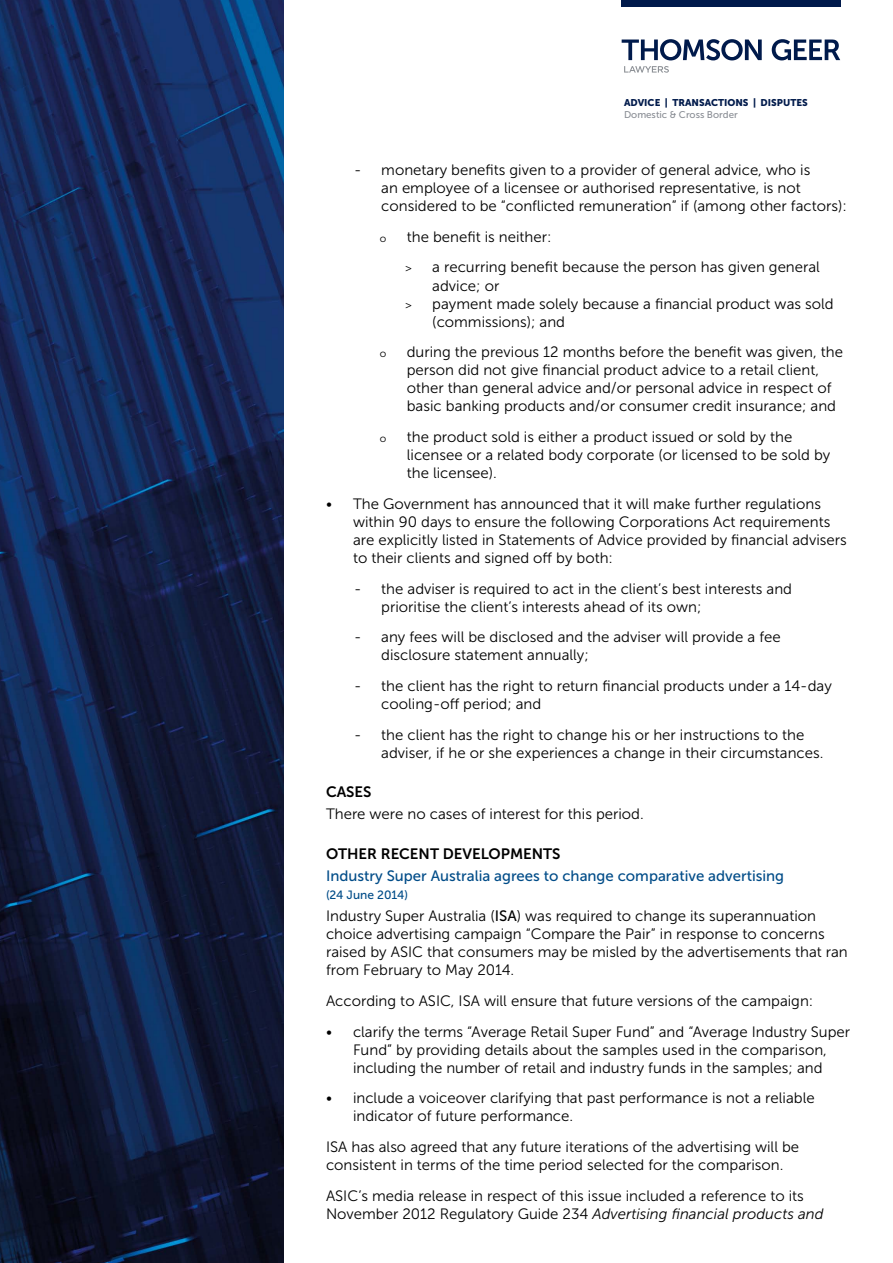
<style>
.page{position:relative;width:893px;height:1263px;background:#fff}
.page>*{position:absolute;margin:0;border:0;box-sizing:border-box;transform-origin:0 0}
.t1{font:15px/18px "Museo Sans 300";color:#000}
.t2{font:15px "Museo Sans 500";color:#004c88}
.t3{font:15px "Museo Sans 700";color:#000}
.t4{font:12px "Museo Sans 500";color:#004c88}
.t5{font:10.5px "Museo Sans 300";color:#000}
.t6{font:9.75px "Museo Sans 900";color:#001a4b}
.t7{font:9.75px "Museo Sans 500";color:#8a8e95}
.s1{font-size:12px}
.s2{font-family:"Museo Sans 500"}
.s3{font-style:italic}
</style>
<div class="page">
<img style="left:0;top:0;width:283px;height:1263px">
<svg style="left:622px;top:39px;width:218px;height:21px"></svg>
<svg style="left:624px;top:66px;width:45px;height:7px"></svg>
<div style="left:622px;top:0;width:219px;height:6px;background:#001a4b"></div>
<p class="t6" style="left:624px;top:97px;width:185px">ADVICE | TRANSACTIONS | DISPUTES</p>
<p class="t7" style="left:624px;top:109px;width:115px">Domestic &amp; Cross Border</p>
<p class="t1" style="left:381px;top:161px;width:467px;text-indent:-27px">- monetary benefits given to a provider of general advice, who is<br>an employee of a licensee or authorised representative, is not considered to be “conflicted remuneration” if (among other factors):</p>
<p class="t5" style="left:380px;top:232px;width:8px">o</p>
<p class="t1" style="left:405px;top:221px;width:416px;line-height:30.8px">the benefit is neither:<br><span class="s1">&gt;</span> a recurring benefit because the person has given general</p>
<p class="t1" style="left:432px;top:276px;width:69px">advice; or</p>
<p class="t1" style="left:405px;top:294px;width:430px"><span class="s1">&gt;</span> payment made solely because a financial product was sold</p>
<p class="t1" style="left:432px;top:312px;width:134px">(commissions); and</p>
<p class="t5" style="left:380px;top:348px;width:8px">o</p>
<p class="t1" style="left:407px;top:343px;width:438px">during the previous 12 months before the benefit was given, the person did not give financial product advice to a retail client, other than general advice and/or personal advice in respect of basic banking products and/or consumer credit insurance; and</p>
<p class="t5" style="left:380px;top:433px;width:8px">o</p>
<p class="t1" style="left:407px;top:428px;width:425px">the product sold is either a product issued or sold by the licensee or a related body corporate (or licensed to be sold by the licensee).</p>
<p class="t1" style="left:353px;top:495px;width:495px;text-indent:-27px">• The Government has announced that it will make further regulations within 90 days to ensure the following Corporations Act requirements are explicitly listed in Statements of Advice provided by financial advisers to their clients and signed off by both:</p>
<p class="t1" style="left:381px;top:579px;width:412px;text-indent:-27px">- the adviser is required to act in the client’s best interests and prioritise the client’s interests ahead of its own;</p>
<p class="t1" style="left:381px;top:628px;width:401px;text-indent:-27px">- any fees will be disclosed and the adviser will provide a fee disclosure statement annually;</p>
<p class="t1" style="left:381px;top:677px;width:452px;text-indent:-27px">- the client has the right to return financial products under a 14-day cooling-off period; and</p>
<p class="t1" style="left:381px;top:726px;width:444px;text-indent:-27px">- the client has the right to change his or her instructions to the adviser, if he or she experiences a change in their circumstances.</p>
<p class="t3" style="left:326px;top:783px;width:47px">CASES</p>
<p class="t1" style="left:326px;top:805px;width:319px">There were no cases of interest for this period.</p>
<p class="t3" style="left:326px;top:845px;width:23px">OTHER</p>
<p class="t3" style="left:381px;top:845px;width:40px">RECENT</p>
<p class="t3" style="left:443px;top:845px;width:91px">DEVELOPMENT</p>
<p class="t3" style="left:552px;top:845px;width:10px">S</p>
<p class="t2" style="left:326px;top:867px;width:460px">Industry Super Australia agrees to change comparative advertising</p>
<p class="t4" style="left:326px;top:888px;width:84px">(24 June 2014)</p>
<p class="t1" style="left:326px;top:907px;width:523px">Industry Super Australia (<span class="s2">ISA</span>) was required to change its superannuation choice advertising campaign “Compare the Pair” in response to concerns raised by ASIC that consumers may be misled by the advertisements that ran from February to May 2014.</p>
<p class="t1" style="left:326px;top:992px;width:489px">According to ASIC, ISA will ensure that future versions of the campaign:</p>
<p class="t1" style="left:326px;top:1022px;width:526px;text-align:center">• clarify the terms “Average Retail Super Fund” and “Average Industry Super<br>Fund” by providing details about the samples used in the comparison, including the number of retail and industry funds in the samples; and</p>
<p class="t1" style="left:353px;top:1089px;width:463px;text-indent:-27px">• include a voiceover clarifying that past performance is not a reliable indicator of future performance.</p>
<p class="t1" style="left:326px;top:1138px;width:475px">ISA has also agreed that any future iterations of the advertising will be consistent in terms of the time period selected for the comparison.</p>
<p class="t1" style="left:326px;top:1187px;width:499px">ASIC’s media release in respect of this issue included a reference to its<br>November 2012 Regulatory Guide 234 <span class="s3">Advertising financial products and</span></p>
</div>
